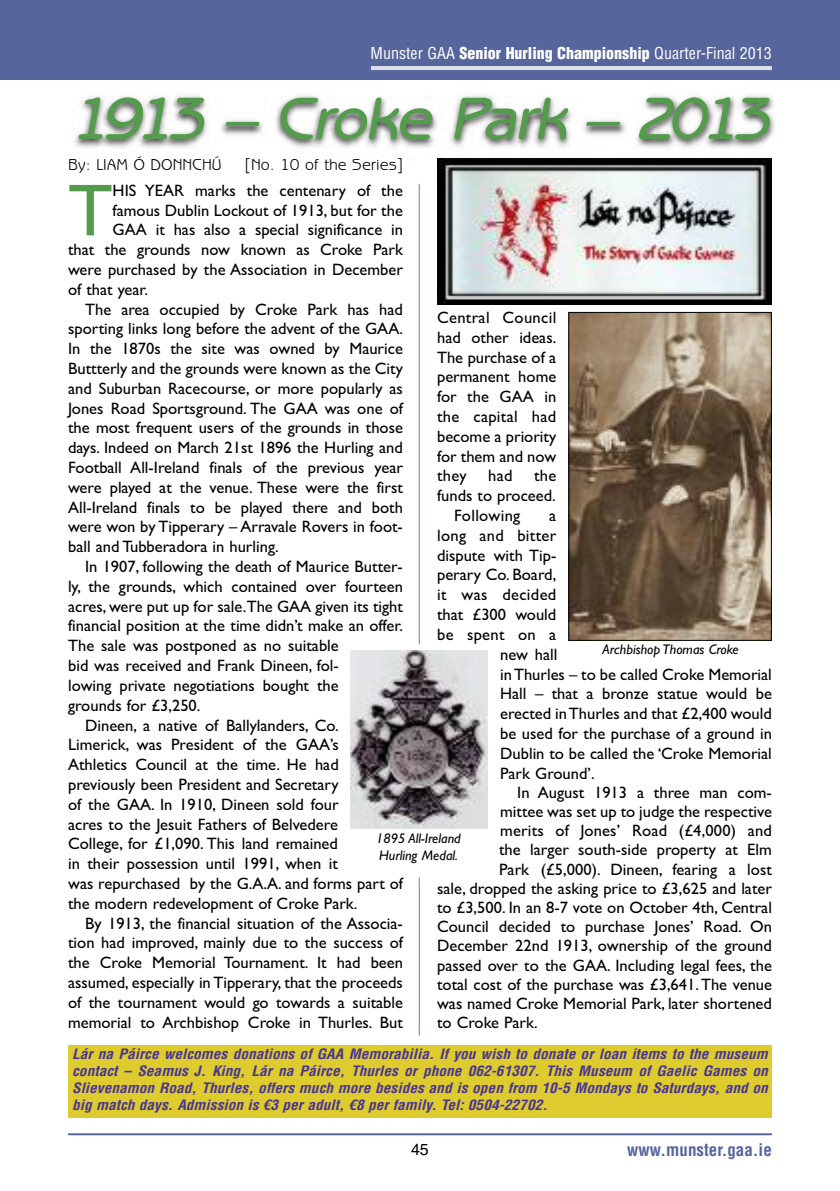
<style>
.page{position:relative;width:840px;height:1191px;background:#fff}
.page>*{position:absolute;margin:0;border:0;box-sizing:border-box;transform-origin:0 0}
.t1{font:73.8px "Gill Sans";color:#549b4d}
.t2{font:italic 500 60px "Benguiat Gothic LT";letter-spacing:-.055em;color:#549b4d;scale:1.1 1}
.t3{font:700 condensed 17px "Helvetica LT";color:#56659c}
.t4{font:16.4px/19.8px "Gill Sans";color:#000;text-align:justify}
.t5{font:16.4px "Gill Sans";letter-spacing:.02em;color:#000}
.t6{font:condensed 16px "Helvetica LT";color:#fff}
.t7{font:16px "Benguiat Gothic LT";color:#000}
.t8{font:16px "Helvetica";color:#000}
.t9{font:italic 700 condensed 14px/16.8px "Helvetica LT";color:#493596;text-align:justify;scale:1.1 1}
.t10{font:italic 14px/16.8px "Gill Sans";color:#000}
.s1{font-weight:900}
</style>
<div class="page">
<hr style="left:68px;top:1133px;width:703px;height:2px;background:#56659c">
<div style="left:0;top:0;width:839px;height:79px;background:#56659c"></div>
<hr style="left:371px;top:66px;width:400px;height:4px;background:#dde0eb">
<img style="left:74px;top:95px;width:701px;height:78px">
<div style="left:68px;top:1044px;width:703px;height:73px;background:#decb2d"></div>
<img style="left:437px;top:159px;width:334px;height:146px">
<img style="left:570px;top:314px;width:199px;height:325px">
<div style="left:568px;top:312px;width:203px;height:329px;border:1px solid #000"></div>
<img style="left:350px;top:650px;width:137px;height:179px">
<hr style="left:418px;top:184px;width:1px;height:460px;background:#549b4d">
<hr style="left:418px;top:877px;width:1px;height:158px;background:#549b4d">
<p class="t6" style="left:370px;top:44px;width:402px">Munster GAA <span class="s1">Senior Hurling Championship</span> Quarter-Final 2013</p>
<h2 class="t2" style="left:69px;top:98px;width:640px">1913 – Croke Park – 2013</h2>
<p class="t7" style="left:68px;top:159px;width:155px">By: LIAM Ó DONNCHÚ</p>
<p class="t7" style="left:245px;top:159px;width:159px">[No. 10 of the Series]</p>
<h1 class="t1" style="left:68px;top:167px;width:46px">T</h1>
<p class="t4" style="left:113px;top:180px;width:291px">HIS YEAR marks the centenary of the</p>
<p class="t4" style="left:113px;top:200px;width:291px">famous Dublin Lockout of 1913, but for the</p>
<p class="t4" style="left:113px;top:220px;width:291px">GAA it has also a special significance in</p>
<p class="t4" style="left:68px;top:239px;width:336px">that the grounds now known as Croke Park</p>
<p class="t4" style="left:68px;top:259px;width:336px">were purchased by the Association in December</p>
<p class="t4" style="left:68px;top:279px;width:81px">of that year.</p>
<p class="t4" style="left:85px;top:299px;width:319px">The area occupied by Croke Park has had</p>
<p class="t4" style="left:68px;top:319px;width:336px">sporting links long before the advent of the GAA.</p>
<p class="t4" style="left:68px;top:338px;width:336px">In the 1870s the site was owned by Maurice</p>
<p class="t4" style="left:68px;top:358px;width:336px">Buttterly and the grounds were known as the City</p>
<p class="t4" style="left:68px;top:378px;width:336px">and Suburban Racecourse, or more popularly as</p>
<p class="t4" style="left:68px;top:398px;width:336px">Jones Road Sportsground. The GAA was one of</p>
<p class="t4" style="left:68px;top:418px;width:336px">the most frequent users of the grounds in those</p>
<p class="t4" style="left:68px;top:437px;width:336px">days. Indeed on March 21st 1896 the Hurling and</p>
<p class="t4" style="left:68px;top:457px;width:336px">Football All-Ireland finals of the previous year</p>
<p class="t4" style="left:68px;top:477px;width:336px">were played at the venue. These were the first</p>
<p class="t4" style="left:68px;top:497px;width:336px">All-Ireland finals to be played there and both</p>
<p class="t4" style="left:68px;top:517px;width:336px">were won by Tipperary – Arravale Rovers in foot-</p>
<p class="t4" style="left:68px;top:536px;width:212px">ball and Tubberadora in hurling.</p>
<p class="t4" style="left:85px;top:556px;width:319px">In 1907, following the death of Maurice Butter-</p>
<p class="t4" style="left:68px;top:576px;width:336px">ly, the grounds, which contained over fourteen</p>
<p class="t4" style="left:68px;top:596px;width:336px">acres, were put up for sale.The GAA given its tight</p>
<p class="t4" style="left:68px;top:616px;width:336px">financial position at the time didn’t make an offer.</p>
<p class="t4" style="left:68px;top:635px;width:272px">The sale was postponed as no suitable</p>
<p class="t4" style="left:68px;top:655px;width:272px">bid was received and Frank Dineen, fol-</p>
<p class="t4" style="left:68px;top:675px;width:272px">lowing private negotiations bought the</p>
<p class="t4" style="left:68px;top:695px;width:134px">grounds for £3,250.</p>
<p class="t4" style="left:85px;top:715px;width:255px">Dineen, a native of Ballylanders, Co.</p>
<p class="t4" style="left:68px;top:734px;width:272px">Limerick, was President of the GAA’s</p>
<p class="t4" style="left:68px;top:754px;width:272px">Athletics Council at the time. He had</p>
<p class="t4" style="left:68px;top:774px;width:272px">previously been President and Secretary</p>
<p class="t4" style="left:68px;top:794px;width:272px">of the GAA. In 1910, Dineen sold four</p>
<p class="t4" style="left:68px;top:814px;width:271px">acres to the Jesuit Fathers of Belvedere</p>
<p class="t4" style="left:68px;top:833px;width:271px">College, for £1,090. This land remained</p>
<p class="t4" style="left:68px;top:853px;width:271px">in their possession until 1991, when it</p>
<p class="t4" style="left:68px;top:873px;width:336px">was repurchased by the G.A.A. and forms part of</p>
<p class="t4" style="left:68px;top:893px;width:291px">the modern redevelopment of Croke Park.</p>
<p class="t4" style="left:85px;top:913px;width:319px">By 1913, the financial situation of the Associa-</p>
<p class="t4" style="left:68px;top:932px;width:336px">tion had improved, mainly due to the success of</p>
<p class="t4" style="left:68px;top:952px;width:336px">the Croke Memorial Tournament. It had been</p>
<p class="t4" style="left:68px;top:972px;width:336px">assumed, especially in Tipperary, that the proceeds</p>
<p class="t4" style="left:68px;top:992px;width:336px">of the tournament would go towards a suitable</p>
<p class="t4" style="left:68px;top:1012px;width:336px">memorial to Archbishop Croke in Thurles. But</p>
<p class="t4" style="left:437px;top:307px;width:121px">Central Council had other ideas.<br>The purchase of a permanent home for the GAA in the capital had become a priority for them and now they</p>
<p class="t4" style="left:488px;top:466px;width:26px">had</p>
<p class="t4" style="left:533px;top:466px;width:24px">the</p>
<p class="t4" style="left:437px;top:486px;width:120px">funds to proceed.</p>
<p class="t5" style="left:454px;top:506px;width:68px">Following</p>
<p class="t4" style="left:549px;top:505px;width:9px">a</p>
<p class="t5" style="left:437px;top:525px;width:121px">long and bitter</p>
<p class="t4" style="left:437px;top:545px;width:121px">dispute with Tip-</p>
<p class="t4" style="left:437px;top:565px;width:121px">perary Co. Board,</p>
<p class="t5" style="left:437px;top:585px;width:121px">it was decided</p>
<p class="t4" style="left:437px;top:604px;width:121px">that £300 would</p>
<p class="t5" style="left:437px;top:624px;width:121px">be spent on a</p>
<p class="t4" style="left:500px;top:644px;width:59px">new hall</p>
<p class="t4" style="left:500px;top:664px;width:273px">inThurles – to be called Croke Memorial</p>
<p class="t4" style="left:500px;top:684px;width:273px">Hall – that a bronze statue would be</p>
<p class="t4" style="left:500px;top:703px;width:273px">erected inThurles and that £2,400 would</p>
<p class="t4" style="left:500px;top:723px;width:273px">be used for the purchase of a ground in</p>
<p class="t4" style="left:500px;top:743px;width:273px">Dublin to be called the ‘Croke Memorial</p>
<p class="t4" style="left:500px;top:763px;width:96px">Park Ground’.</p>
<p class="t4" style="left:517px;top:782px;width:256px">In August 1913 a three man com-</p>
<p class="t4" style="left:500px;top:801px;width:273px">mittee was set up to judge the respective</p>
<p class="t4" style="left:500px;top:820px;width:273px">merits of Jones’ Road (£4,000) and</p>
<p class="t4" style="left:499px;top:840px;width:274px">the larger south-side property at Elm</p>
<p class="t4" style="left:499px;top:859px;width:274px">Park (£5,000). Dineen, fearing a lost</p>
<p class="t4" style="left:437px;top:878px;width:336px">sale, dropped the asking price to £3,625 and later</p>
<p class="t4" style="left:437px;top:897px;width:336px">to £3,500. In an 8-7 vote on October 4th, Central</p>
<p class="t4" style="left:437px;top:916px;width:336px">Council decided to purchase Jones’ Road. On</p>
<p class="t4" style="left:437px;top:936px;width:336px">December 22nd 1913, ownership of the ground</p>
<p class="t4" style="left:437px;top:955px;width:336px">passed over to the GAA. Including legal fees, the</p>
<p class="t4" style="left:437px;top:974px;width:336px">total cost of the purchase was £3,641.The venue</p>
<p class="t4" style="left:437px;top:993px;width:336px">was named Croke Memorial Park, later shortened</p>
<p class="t4" style="left:437px;top:1012px;width:102px">to Croke Park.</p>
<p class="t10" style="left:602px;top:641px;width:138px">Archbishop Thomas Croke</p>
<p class="t10" style="left:376px;top:829px;width:86px">1895 All-Ireland<br>Hurling Medal.</p>
<p class="t9" style="left:72px;top:1046px;width:633px">Lár na Páirce welcomes donations of GAA Memorabilia. If you wish to donate or loan items to the museum contact – Seamus J. King, Lár na Páirce, Thurles or phone 062-61307. This Museum of Gaelic Games on Slievenamon Road, Thurles, offers much more besides and is open from 10-5 Mondays to Saturdays, and on big match days. Admission is €3 per adult, €8 per family. Tel: 0504-22702.</p>
<p class="t8" style="left:411px;top:1139px;width:19px">45</p>
<p class="t3" style="left:627px;top:1139px;width:146px">www.munster.gaa.ie</p>
</div>
